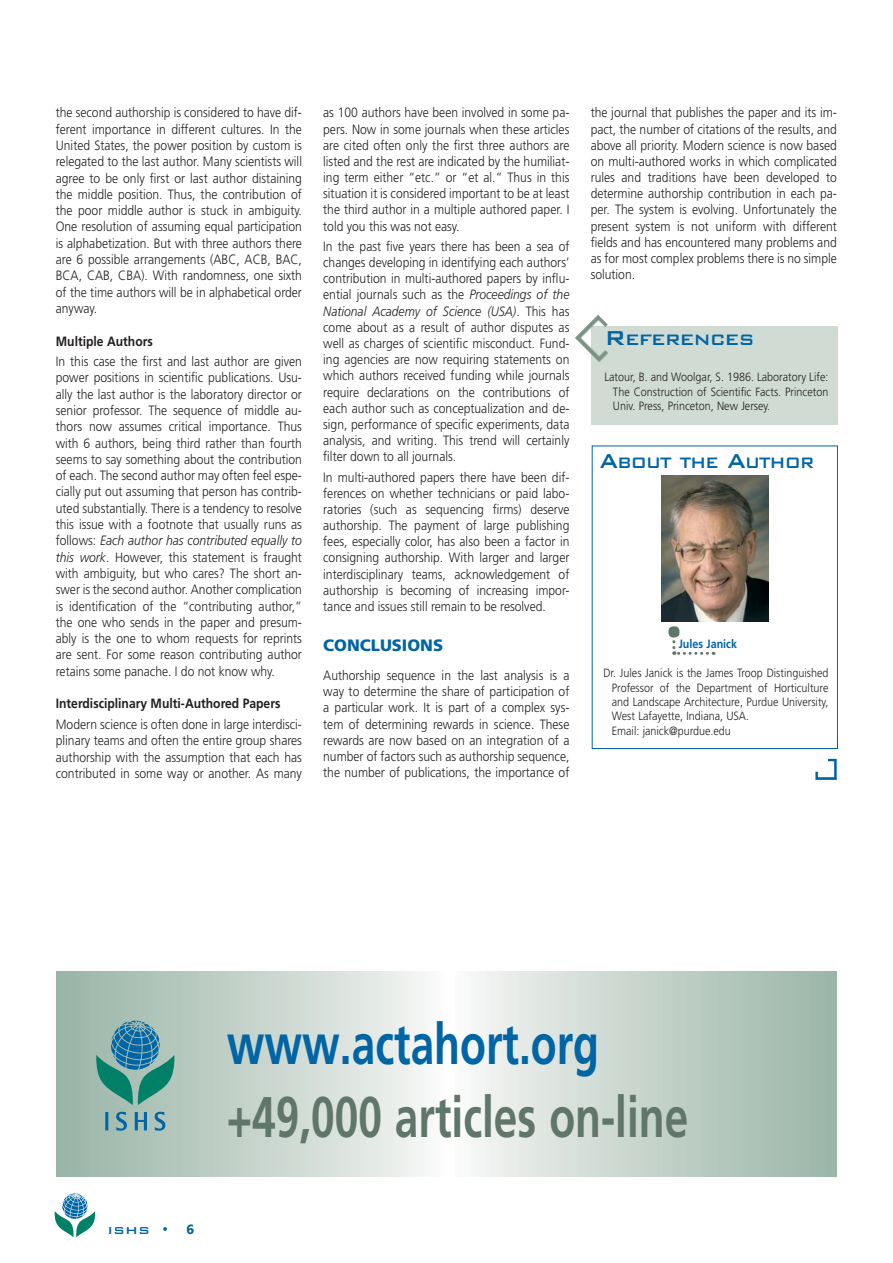
<style>
.page{position:relative;width:893px;height:1263px;background:#fff}
.page>*{position:absolute;margin:0;border:0;box-sizing:border-box;transform-origin:0 0}
.t1{font:700 57.3px "Frutiger LT Std";color:#61766b;scale:.74 1}
.t2{font:700 57.3px "Frutiger LT Std";color:#0065a4;scale:.74 1}
.t3{font:500 20.25px "Bank Gothic BT";letter-spacing:-.065em;color:#0065a4;scale:.91 1}
.t4{font:500 20.25px "Bank Gothic BT";letter-spacing:-.065em;color:#0065a4}
.t5{font:900 16.5px "Frutiger LT Std";color:#0065a4}
.t6{font:300 13.5px/16.2px "Frutiger LT Std";color:#231f20;text-align:justify;scale:.9 1}
.t7{font:700 13.5px "Frutiger LT Std";color:#231f20;scale:.9 1}
.t8{font:500 13.5px "Bank Gothic BT";color:#0065a4;scale:1.09 1}
.t9{font:900 13.5px "Frutiger LT Std";color:#0065a4;scale:.95 1}
.t10{font:300 12px/14.4px "Frutiger LT Std";color:#231f20;text-align:justify;scale:.9 1}
.t11{font:700 12px "Frutiger LT Std";color:#0065a4;scale:.9 1}
.s1{font-style:italic}
.s2{font-size:27px}
</style>
<div class="page">
<svg style="left:54px;top:1193px;width:41px;height:44px"></svg>
<div style="left:592px;top:326px;width:246px;height:98px;background:#d0dbd4"></div>
<img style="left:575px;top:315px;width:33px;height:53px">
<div style="left:592px;top:446px;width:246px;height:303px;border:1px solid #0065a4"></div>
<svg style="left:672px;top:629px;width:35px;height:26px"></svg>
<div style="left:668px;top:626px;width:11px;height:11px;background:#61766b;border-radius:4px"></div>
<img style="left:815px;top:759px;width:22px;height:21px">
<img style="left:662px;top:475px;width:106px;height:147px">
<svg style="left:57px;top:971px;width:780px;height:206px;background:#c9d6cf"></svg>
<svg style="left:105px;top:1112px;width:3px;height:18px"></svg>
<svg style="left:116px;top:1112px;width:11px;height:19px"></svg>
<svg style="left:135px;top:1112px;width:12px;height:18px"></svg>
<svg style="left:155px;top:1112px;width:10px;height:19px"></svg>
<svg style="left:96px;top:1021px;width:78px;height:84px;background:#5c9d9d"></svg>
<p class="t6" style="left:56px;top:105px;width:275px">the second authorship is considered to have dif&shy;ferent importance in different cultures. In the United States, the power position by custom is relegated to the last author. Many scientists will agree to be only first or last author distaining the middle position. Thus, the contribution of the poor middle author is stuck in ambiguity.<br>One resolution of assuming equal participation is alphabetization. But with three authors there are 6 possible arrangements (ABC, ACB, BAC, BCA, CAB, CBA). With randomness, one sixth of the time authors will be in alphabetical order anyway.</p>
<p class="t7" style="left:56px;top:335px;width:109px">Multiple Authors</p>
<p class="t6" style="left:56px;top:354px;width:275px">In this case the first and last author are given power positions in scientific publications. Usu&shy;ally the last author is the laboratory director or senior professor. The sequence of middle au&shy;thors now assumes critical importance. Thus with 6 authors, being third rather than fourth seems to say something about the contribution of each. The second author may often feel espe&shy;cially put out assuming that person has contrib&shy;uted substantially. There is a tendency to resolve this issue with a footnote that usually runs as follows: <span class="s1">Each author has contributed equally to this work</span>. However, this statement is fraught with ambiguity, but who cares? The short an&shy;swer is the second author. Another complication is identification of the “contributing author,” the one who sends in the paper and presum&shy;ably is the one to whom requests for reprints are sent. For some reason contributing author retains some panache. I do not know why.</p>
<p class="t7" style="left:56px;top:698px;width:251px">Interdisciplinary Multi-Authored Papers</p>
<p class="t6" style="left:56px;top:717px;width:275px">Modern science is often done in large interdisci&shy;plinary teams and often the entire group shares authorship with the assumption that each has contributed in some way or another. As many</p>
<p class="t6" style="left:323px;top:105px;width:275px">as 100 authors have been involved in some pa&shy;pers. Now in some journals when these articles are cited often only the first three authors are listed and the rest are indicated by the humiliat&shy;ing term either “etc.” or “et al.” Thus in this situation it is considered important to be at least the third author in a multiple authored paper. I told you this was not easy.</p>
<p class="t6" style="left:323px;top:239px;width:275px">In the past five years there has been a sea of changes developing in identifying each authors’ contribution in multi-authored papers by influ&shy;ential journals such as the <span class="s1">Proceedings of the National Academy of Science (USA)</span>. This has come about as a result of author disputes as well as charges of scientific misconduct. Fund&shy;ing agencies are now requiring statements on which authors received funding while journals require declarations on the contributions of each author such as conceptualization and de&shy;sign, performance of specific experiments, data analysis, and writing. This trend will certainly filter down to all journals.</p>
<p class="t6" style="left:323px;top:469px;width:275px">In multi-authored papers there have been dif&shy;ferences on whether technicians or paid labo&shy;ratories (such as sequencing firms) deserve authorship. The payment of large publishing fees, especially color, has also been a factor in consigning authorship. With larger and larger interdisciplinary teams, acknowledgement of authorship is becoming of increasing impor&shy;tance and issues still remain to be resolved.</p>
<p class="t5" style="left:323px;top:638px;width:121px">CONCLUSIONS</p>
<p class="t6" style="left:323px;top:668px;width:275px">Authorship sequence in the last analysis is a way to determine the share of participation of a particular work. It is part of a complex sys&shy;tem of determining rewards in science. These rewards are now based on an integration of a number of factors such as authorship sequence, the number of publications, the importance of</p>
<p class="t6" style="left:591px;top:105px;width:275px">the journal that publishes the paper and its im&shy;pact, the number of citations of the results, and above all priority. Modern science is now based on multi-authored works in which complicated rules and traditions have been developed to determine authorship contribution in each pa&shy;per. The system is evolving. Unfortunately the present system is not uniform with different fields and has encountered many problems and as for most complex problems there is no simple solution.</p>
<h2 class="t4" style="left:604px;top:327px;width:152px"><span class="s2">R</span>EFERENCES</h2>
<p class="t10" style="left:613px;top:370px;width:241px;text-indent:-8px">Latour, B. and Woolgar, S. 1986. Laboratory Life:<br>The Construction of Scientific Facts. Princeton Univ. Press, Princeton, New Jersey.</p>
<h2 class="t3" style="left:599px;top:449px;width:238px"><span class="s2">A</span>BOUT THE <span class="s2">A</span>UTHOR</h2>
<p class="t11" style="left:679px;top:638px;width:66px">Jules Janick</p>
<p class="t10" style="left:612px;top:667px;width:242px;text-align:left;text-indent:-8px">Dr. Jules Janick is the James Troop Distinguished Professor of the Department of Horticulture and Landscape Architecture, Purdue University, West Lafayette, Indiana, USA.<br>Email: janick@purdue.edu</p>
<p class="t8" style="left:107px;top:1221px;width:58px">ISHS •</p>
<p class="t9" style="left:186px;top:1223px;width:10px">6</p>
<h1 class="t2" style="left:227px;top:1020px;width:505px">www.actahort.org</h1>
<h1 class="t1" style="left:227px;top:1092px;width:625px">+49,000 articles on-line</h1>
</div>
